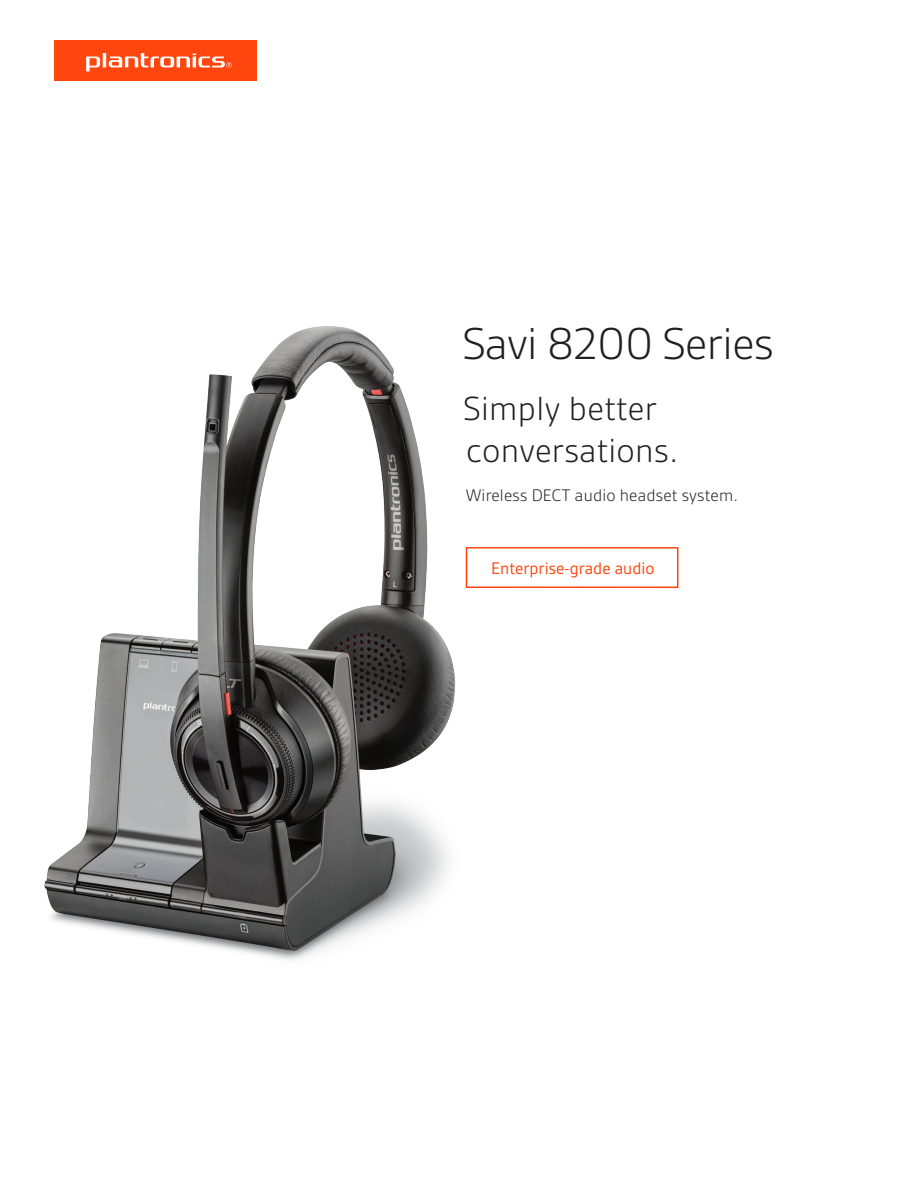
<style>
.page{position:relative;width:918px;height:1188px;background:#fff}
.page>*{position:absolute;margin:0;border:0;box-sizing:border-box;transform-origin:0 0}
.Cover_product_name_B{font:300 48px "Gesta";letter-spacing:-.01em;color:#231f20}
.Cover_headline_BLACK{font:300 36px/42px "Gesta";letter-spacing:.01em;color:#231f20}
.Cover_body_copy{font:300 18px "Gesta";letter-spacing:.01em;color:#231f20}
.The_Stack_highlight{font:18px "Gesta";color:#ff460f}
</style>
<div class="page">
<div style="left:54px;top:41px;width:202px;height:40px;background:#ff460f"></div>
<svg style="left:86px;top:53px;width:146px;height:18px"></svg>
<img style="left:44px;top:326px;width:412px;height:634px">
<div style="left:466px;top:547px;width:213px;height:41px;border:2px solid #ff460f"></div>
<p class="Cover_product_name_B" style="left:463px;top:316px;width:312px">Savi 8200 Series</p>
<p class="Cover_headline_BLACK" style="left:464px;top:387px;width:216px">Simply better conversations.</p>
<p class="Cover_body_copy" style="left:466px;top:485px;width:274px">Wireless DECT audio headset system.</p>
<p class="The_Stack_highlight" style="left:491px;top:558px;width:165px">Enterprise-grade audio</p>
</div>
